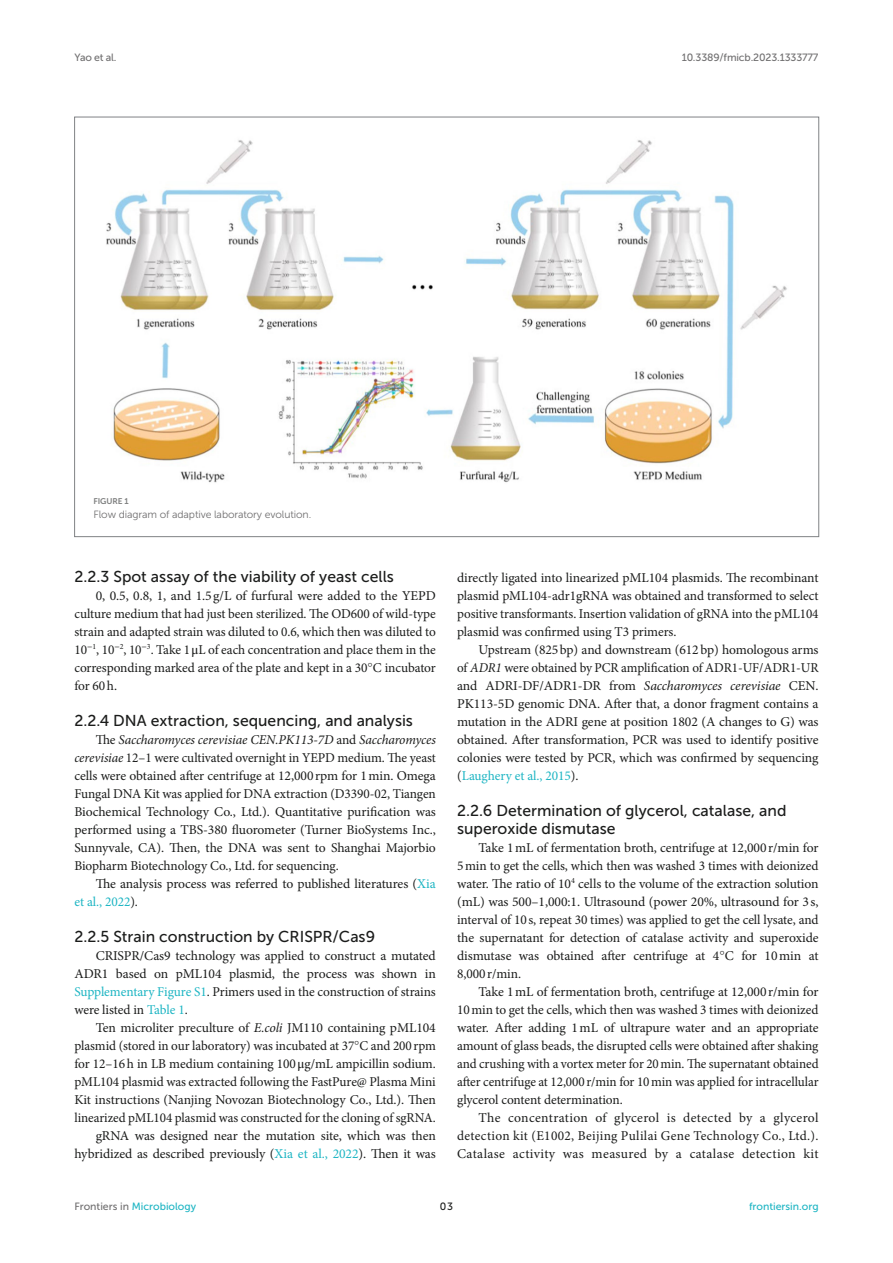
<style>
.page{position:relative;width:893px;height:1263px;background:#fff}
.page>*{position:absolute;margin:0;border:0;box-sizing:border-box;transform-origin:0 0}
.HEAD_3{font:15.75px/18px "Museo Sans 500";color:#1b1c1b}
.TEXT{font:13.5px/18px "Minion Pro";letter-spacing:-.005em;color:#1b1c1b;text-align:justify}
.TEXT_FLUSH{font:13.5px/18px "Minion Pro";letter-spacing:-.01em;color:#1b1c1b;text-align:justify}
.FIG_LEG{font:10.5px "Museo Sans 300";letter-spacing:-.01em;color:#706f70}
.t1{font:10.5px "Museo Sans 500";color:#1db5c3}
.t2{font:10.5px "Museo Sans 500";letter-spacing:-.015em;color:#706f70}
.t3{font:10.5px "Museo Sans 500";color:#1b1c1b}
.FIG_HD{font:8.25px "Museo Sans 700";letter-spacing:-.01em;color:#7e7f7f}
.s1{font-family:"STIX General"}
.s2{font-family:"STIX"}
.s3{font-style:italic}
.s4{color:#1db5c3}
.s5{color:#706f70}
</style>
<div class="page">
<img style="left:106px;top:140px;width:681px;height:343px">
<p class="t2" style="left:74px;top:51px;width:44px">Yao et al.</p>
<p class="t2" style="left:682px;top:51px;width:138px">10.3389/fmicb.2023.1333777</p>
<p class="FIG_HD" style="left:94px;top:497px;width:37px">FIGURE 1</p>
<p class="FIG_LEG" style="left:94px;top:508px;width:219px">Flow diagram of adaptive laboratory evolution.</p>
<p class="HEAD_3" style="left:74px;top:568px;width:321px">2.2.3 Spot assay of the viability of yeast cells</p>
<p class="TEXT_FLUSH" style="left:74px;top:587px;width:363px;text-indent:21px">0, 0.5, 0.8, 1, and 1.5g/L of furfural were added to the YEPD culture medium that had just been sterilized. The OD600 of wild-type strain and adapted strain was diluted to 0.6, which then was diluted to 10<sup>−</sup><sup>1</sup>, 10<sup>−</sup><sup>2</sup>, 10<sup>−</sup><sup>3</sup>. Take 1<span class="s1">μ</span>L of each concentration and place them in the corresponding marked area of the plate and kept in a 30<span class="s2">°</span>C incubator for 60h.</p>
<p class="HEAD_3" style="left:74px;top:712px;width:340px">2.2.4 DNA extraction, sequencing, and analysis</p>
<p class="TEXT_FLUSH" style="left:74px;top:731px;width:363px;text-indent:21px">The <span class="s3">Saccharomyces cerevisiae CEN.PK113-7D</span> and <span class="s3">Saccharomyces cerevisiae</span> 12–1 were cultivated overnight in YEPD medium. The yeast cells were obtained after centrifuge at 12,000rpm for 1min. Omega Fungal DNA Kit was applied for DNA extraction (D3390-02, Tiangen Biochemical Technology Co., Ltd.). Quantitative purification was performed using a TBS-380 fluorometer (Turner BioSystems Inc., Sunnyvale, CA). Then, the DNA was sent to Shanghai Majorbio Biopharm Biotechnology Co., Ltd. for sequencing.</p>
<p class="TEXT" style="left:74px;top:875px;width:363px;text-indent:21px">The analysis process was referred to published literatures (<span class="s4">Xia et al., 2022</span>).</p>
<p class="HEAD_3" style="left:74px;top:928px;width:302px">2.2.5 Strain construction by CRISPR/Cas9</p>
<p class="TEXT_FLUSH" style="left:74px;top:947px;width:363px;text-indent:21px">CRISPR/Cas9 technology was applied to construct a mutated ADR1 based on pML104 plasmid, the process was shown in <span class="s4">Supplementary Figure S1</span>. Primers used in the construction of strains were listed in <span class="s4">Table 1</span>.</p>
<p class="TEXT" style="left:74px;top:1019px;width:363px;text-indent:21px">Ten microliter preculture of <span class="s3">E.coli</span> JM110 containing pML104 plasmid (stored in our laboratory) was incubated at 37<span class="s2">°</span>C and 200rpm for 12–16h in LB medium containing 100<span class="s1">μ</span>g/mL ampicillin sodium. pML104 plasmid was extracted following the FastPure@ Plasma Mini Kit instructions (Nanjing Novozan Biotechnology Co., Ltd.). Then linearized pML104 plasmid was constructed for the cloning of sgRNA.</p>
<p class="TEXT" style="left:74px;top:1127px;width:363px;text-align:right">gRNA was designed near the mutation site, which was then hybridized as described previously (<span class="s4">Xia et al., 2022</span>). Then it was</p>
<p class="TEXT" style="left:457px;top:569px;width:363px">directly ligated into linearized pML104 plasmids. The recombinant plasmid pML104-adr1gRNA was obtained and transformed to select positive transformants. Insertion validation of gRNA into the pML104 plasmid was confirmed using T3 primers.</p>
<p class="TEXT" style="left:457px;top:641px;width:363px;text-indent:21px">Upstream (825bp) and downstream (612bp) homologous arms of <span class="s3">ADR1</span> were obtained by PCR amplification of ADR1-UF/ADR1-UR and ADRI-DF/ADR1-DR from <span class="s3">Saccharomyces cerevisiae</span> CEN.<br>PK113-5D genomic DNA. After that, a donor fragment contains a mutation in the ADRI gene at position 1802 (A changes to G) was obtained. After transformation, PCR was used to identify positive colonies were tested by PCR, which was confirmed by sequencing (<span class="s4">Laughery et al., 2015</span>).</p>
<p class="HEAD_3" style="left:457px;top:802px;width:331px">2.2.6 Determination of glycerol, catalase, and superoxide dismutase</p>
<p class="TEXT_FLUSH" style="left:457px;top:839px;width:363px;text-indent:21px">Take 1mL of fermentation broth, centrifuge at 12,000r/min for 5min to get the cells, which then was washed 3 times with deionized water. The ratio of 10<sup>4</sup> cells to the volume of the extraction solution (mL) was 500–1,000:1. Ultrasound (power 20%, ultrasound for 3s, interval of 10s, repeat 30 times) was applied to get the cell lysate, and the supernatant for detection of catalase activity and superoxide dismutase was obtained after centrifuge at 4<span class="s2">°</span>C for 10min at 8,000r/min.</p>
<p class="TEXT" style="left:457px;top:983px;width:363px;text-indent:21px">Take 1mL of fermentation broth, centrifuge at 12,000r/min for 10min to get the cells, which then was washed 3 times with deionized water. After adding 1mL of ultrapure water and an appropriate amount of glass beads, the disrupted cells were obtained after shaking and crushing with a vortex meter for 20min. The supernatant obtained after centrifuge at 12,000r/min for 10min was applied for intracellular glycerol content determination.</p>
<p class="TEXT" style="left:457px;top:1109px;width:363px;text-indent:21px">The concentration of glycerol is detected by a glycerol detection kit (E1002, Beijing Pulilai Gene Technology Co., Ltd.).<br>Catalase activity was measured by a catalase detection kit</p>
<p class="t1" style="left:74px;top:1200px;width:123px"><span class="s5">Frontiers in</span> Microbiology</p>
<p class="t3" style="left:440px;top:1200px;width:15px">03</p>
<p class="t1" style="left:749px;top:1200px;width:71px">frontiersin.org</p>
</div>
